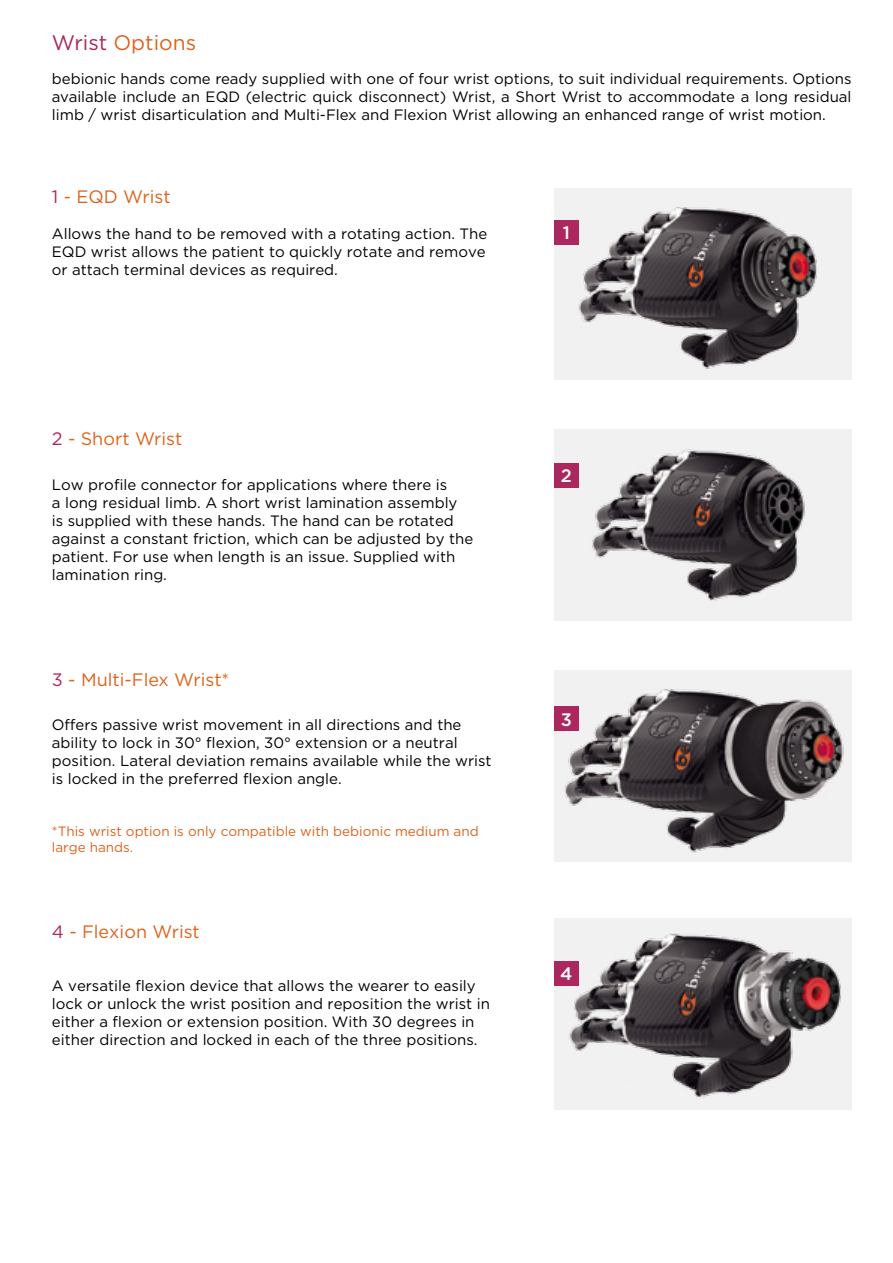
<style>
.page{position:relative;width:893px;height:1263px;background:#fff}
.page>*{position:absolute;margin:0;border:0;box-sizing:border-box;transform-origin:0 0}
.t1{font:21px "Gotham";color:#dd631e}
.t2{font:18px "Gotham";color:#dd631e}
.t3{font:500 18px "Gotham";color:#fff}
.t4{font:15px/18px "Gotham";color:#000}
.t5{font:13.5px/16.2px "Gotham";color:#dd631e}
.s1{color:#ac275e}
</style>
<div class="page">
<img style="left:554px;top:188px;width:297px;height:192px">
<img style="left:554px;top:429px;width:297px;height:191px">
<img style="left:554px;top:670px;width:297px;height:191px">
<img style="left:554px;top:918px;width:297px;height:192px">
<div style="left:554px;top:220px;width:25px;height:24px;background:#ac275e"></div>
<div style="left:554px;top:707px;width:25px;height:24px;background:#ac275e"></div>
<div style="left:554px;top:463px;width:25px;height:25px;background:#ac275e"></div>
<div style="left:554px;top:961px;width:25px;height:25px;background:#ac275e"></div>
<h1 class="t1" style="left:52px;top:29px;width:146px"><span class="s1">Wrist</span> Options</h1>
<p class="t4" style="left:52px;top:69px;width:801px;text-align:justify">bebionic hands come ready supplied with one of four wrist options, to suit individual requirements. Options available include an EQD (electric quick disconnect) Wrist, a Short Wrist to accommodate a long residual limb / wrist disarticulation and Multi-Flex and Flexion Wrist allowing an enhanced range of wrist motion.</p>
<p class="t2" style="left:52px;top:185px;width:120px"><span class="s1">1</span> - EQD Wrist</p>
<p class="t4" style="left:52px;top:224px;width:437px;text-align:justify">Allows the hand to be removed with a rotating action. The EQD wrist allows the patient to quickly rotate and remove or attach terminal devices as required.</p>
<p class="t2" style="left:52px;top:427px;width:132px"><span class="s1">2</span> - Short Wrist</p>
<p class="t4" style="left:52px;top:475px;width:423px">Low profile connector for applications where there is<br>a long residual limb. A short wrist lamination assembly<br>is supplied with these hands. The hand can be rotated against a constant friction, which can be adjusted by the patient. For use when length is an issue. Supplied with lamination ring.</p>
<p class="t2" style="left:52px;top:668px;width:179px"><span class="s1">3</span> - Multi-Flex Wrist*</p>
<p class="t4" style="left:52px;top:716px;width:441px">Offers passive wrist movement in all directions and the ability to lock in 30° flexion, 30° extension or a neutral position. Lateral deviation remains available while the wrist is locked in the preferred flexion angle.</p>
<p class="t5" style="left:52px;top:822px;width:428px">*This wrist option is only compatible with bebionic medium and large hands.</p>
<p class="t2" style="left:52px;top:920px;width:149px"><span class="s1">4</span> - Flexion Wrist</p>
<p class="t4" style="left:52px;top:976px;width:440px">A versatile flexion device that allows the wearer to easily lock or unlock the wrist position and reposition the wrist in either a flexion or extension position. With 30 degrees in either direction and locked in each of the three positions.</p>
<p class="t3" style="left:563px;top:221px;width:9px">1</p>
<p class="t3" style="left:561px;top:464px;width:13px">2</p>
<p class="t3" style="left:561px;top:708px;width:13px">3</p>
<p class="t3" style="left:560px;top:962px;width:14px">4</p>
</div>
